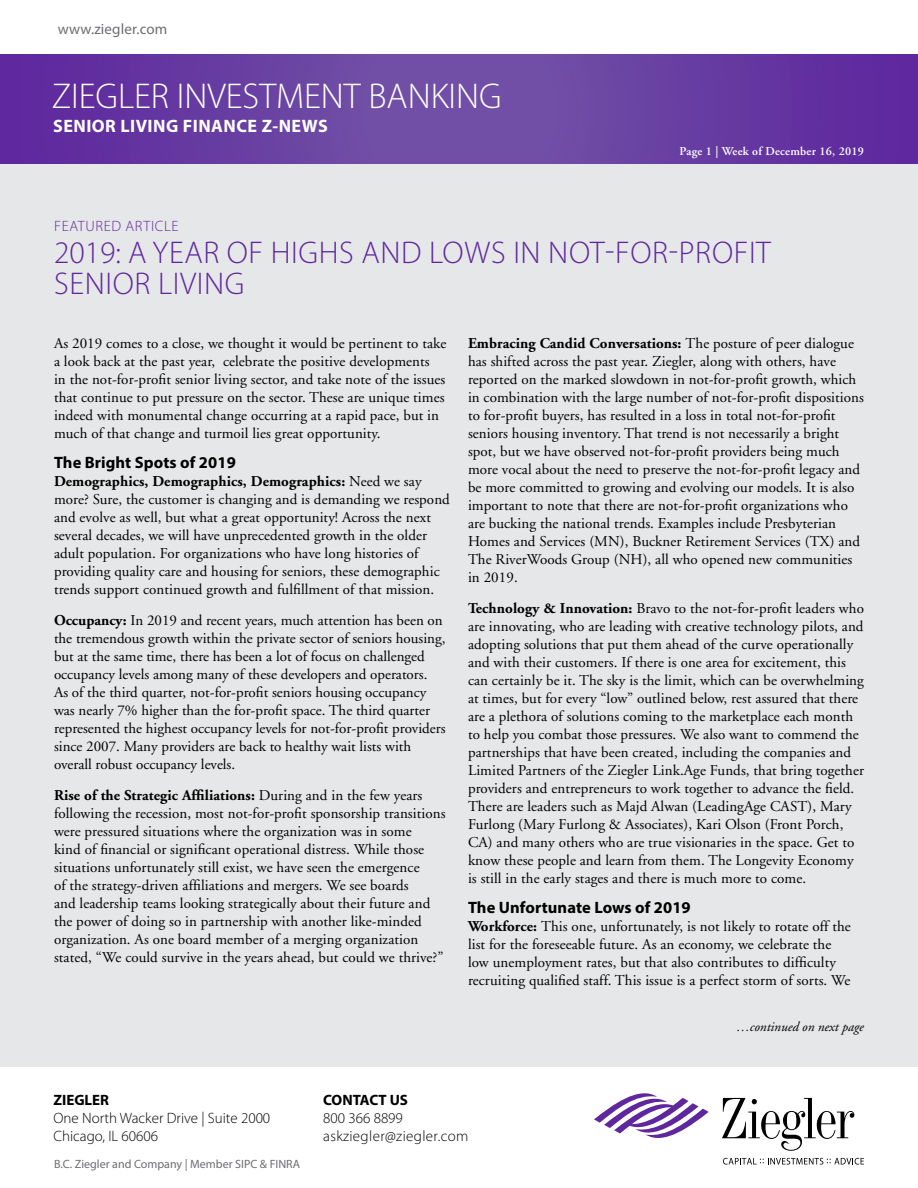
<style>
.page{position:relative;width:918px;height:1188px;background:#fff}
.page>*{position:absolute;margin:0;border:0;box-sizing:border-box;transform-origin:0 0}
.t1{font:300 36px "Myriad Pro";color:#fff}
.t2{font:300 31.5px/31.5px "Myriad Pro";letter-spacing:.02em;color:#5f279e}
.t3{font:700 18px "Myriad Pro";letter-spacing:.025em;color:#fff}
.t4{font:700 16.5px "Myriad Pro";letter-spacing:.005em;color:#000}
.t5{font:15px/18px "Adobe Garamond";letter-spacing:.005em;color:#000}
.t6{font:300 15px/18px "Myriad Pro";color:#000}
.t7{font:300 15px/18px "Myriad Pro";letter-spacing:.025em;color:#000}
.t8{font:700 15px "Myriad Pro";color:#000}
.t9{font:15px "Myriad Pro";letter-spacing:.01em;color:#6d6e71}
.t10{font:300 15px "Myriad Pro";letter-spacing:.045em;color:#5f279e}
.t11{font:italic 13.5px "Adobe Garamond";color:#000}
.t12{font:12px "Myriad Pro";color:#6d6e71}
.t13{font:600 12px "Adobe Garamond";letter-spacing:.02em;color:#fff}
.s1{font-weight:700}
</style>
<div class="page">
<svg style="left:0;top:54px;width:918px;height:110px;background:#683da2"></svg>
<div style="left:0;top:164px;width:918px;height:902px;background:#e6e7e8"></div>
<svg style="left:723px;top:1158px;width:141px;height:7px"></svg>
<svg style="left:722px;top:1098px;width:132px;height:53px"></svg>
<svg style="left:594px;top:1093px;width:115px;height:45px"></svg>
<p class="t9" style="left:58px;top:20px;width:111px">www.ziegler.com</p>
<h1 class="t1" style="left:52px;top:74px;width:451px">ZIEGLER INVESTMENT BANKING</h1>
<p class="t3" style="left:53px;top:114px;width:276px">SENIOR LIVING FINANCE Z-NEWS</p>
<p class="t13" style="left:680px;top:145px;width:186px">Page 1 | Week of December 16, 2019</p>
<p class="t10" style="left:54px;top:217px;width:126px">FEATURED ARTICLE</p>
<h2 class="t2" style="left:54px;top:236px;width:718px">2019: A YEAR OF HIGHS AND LOWS IN NOT-FOR-PROFIT<br>SENIOR LIVING</h2>
<p class="t5" style="left:54px;top:335px;width:394px">As 2019 comes to a close, we thought it would be pertinent to take a look back at the past year, celebrate the positive developments<br>in the not-for-profit senior living sector, and take note of the issues that continue to put pressure on the sector. These are unique times indeed with monumental change occurring at a rapid pace, but in much of that change and turmoil lies great opportunity.</p>
<p class="t4" style="left:54px;top:452px;width:183px">The Bright Spots of 2019</p>
<p class="t5" style="left:54px;top:473px;width:397px"><span class="s1">Demographics, Demographics, Demographics:</span> Need we say more? Sure, the customer is changing and is demanding we respond and evolve as well, but what a great opportunity! Across the next several decades, we will have unprecedented growth in the older adult population. For organizations who have long histories of providing quality care and housing for seniors, these demographic trends support continued growth and fulfillment of that mission.</p>
<p class="t5" style="left:54px;top:612px;width:393px"><span class="s1">Occupancy:</span> In 2019 and recent years, much attention has been on the tremendous growth within the private sector of seniors housing, but at the same time, there has been a lot of focus on challenged occupancy levels among many of these developers and operators.<br>As of the third quarter, not-for-profit seniors housing occupancy was nearly 7% higher than the for-profit space. The third quarter represented the highest occupancy levels for not-for-profit providers since 2007. Many providers are back to healthy wait lists with overall robust occupancy levels.</p>
<p class="t5" style="left:54px;top:786px;width:393px"><span class="s1">Rise of the Strategic Affiliations:</span> During and in the few years following the recession, most not-for-profit sponsorship transitions were pressured situations where the organization was in some<br>kind of financial or significant operational distress. While those situations unfortunately still exist, we have seen the emergence<br>of the strategy-driven affiliations and mergers. We see boards<br>and leadership teams looking strategically about their future and the power of doing so in partnership with another like-minded organization. As one board member of a merging organization stated, “We could survive in the years ahead, but could we thrive?”</p>
<p class="t5" style="left:468px;top:335px;width:398px"><span class="s1">Embracing Candid Conversations:</span> The posture of peer dialogue has shifted across the past year. Ziegler, along with others, have reported on the marked slowdown in not-for-profit growth, which in combination with the large number of not-for-profit dispositions to for-profit buyers, has resulted in a loss in total not-for-profit seniors housing inventory. That trend is not necessarily a bright spot, but we have observed not-for-profit providers being much more vocal about the need to preserve the not-for-profit legacy and be more committed to growing and evolving our models. It is also important to note that there are not-for-profit organizations who are bucking the national trends. Examples include Presbyterian Homes and Services (MN), Buckner Retirement Services (TX) and The RiverWoods Group (NH), all who opened new communities in 2019.</p>
<p class="t5" style="left:468px;top:600px;width:398px"><span class="s1">Technology &amp; Innovation:</span> Bravo to the not-for-profit leaders who are innovating, who are leading with creative technology pilots, and adopting solutions that put them ahead of the curve operationally and with their customers. If there is one area for excitement, this can certainly be it. The sky is the limit, which can be overwhelming at times, but for every “low” outlined below, rest assured that there are a plethora of solutions coming to the marketplace each month to help you combat those pressures. We also want to commend the partnerships that have been created, including the companies and Limited Partners of the Ziegler Link.Age Funds, that bring together providers and entrepreneurs to work together to advance the field.<br>There are leaders such as Majd Alwan (LeadingAge CAST), Mary Furlong (Mary Furlong &amp; Associates), Kari Olson (Front Porch, CA) and many others who are true visionaries in the space. Get to know these people and learn from them. The Longevity Economy is still in the early stages and there is much more to come.</p>
<p class="t4" style="left:468px;top:897px;width:224px">The Unfortunate Lows of 2019</p>
<p class="t5" style="left:468px;top:918px;width:384px"><span class="s1">Workforce:</span> This one, unfortunately, is not likely to rotate off the list for the foreseeable future. As an economy, we celebrate the low unemployment rates, but that also contributes to difficulty recruiting qualified staff. This issue is a perfect storm of sorts. We</p>
<p class="t11" style="left:736px;top:1020px;width:129px">…continued on next page</p>
<p class="t8" style="left:53px;top:1090px;width:57px">ZIEGLER</p>
<p class="t6" style="left:53px;top:1109px;width:218px">One North Wacker Drive | Suite 2000<br>Chicago, IL 60606</p>
<p class="t12" style="left:54px;top:1156px;width:248px">B.C. Ziegler and Company | Member SIPC &amp; FINRA</p>
<p class="t8" style="left:323px;top:1090px;width:86px">CONTACT US</p>
<p class="t7" style="left:323px;top:1109px;width:147px">800 366 8899 askziegler@ziegler.com</p>
</div>
